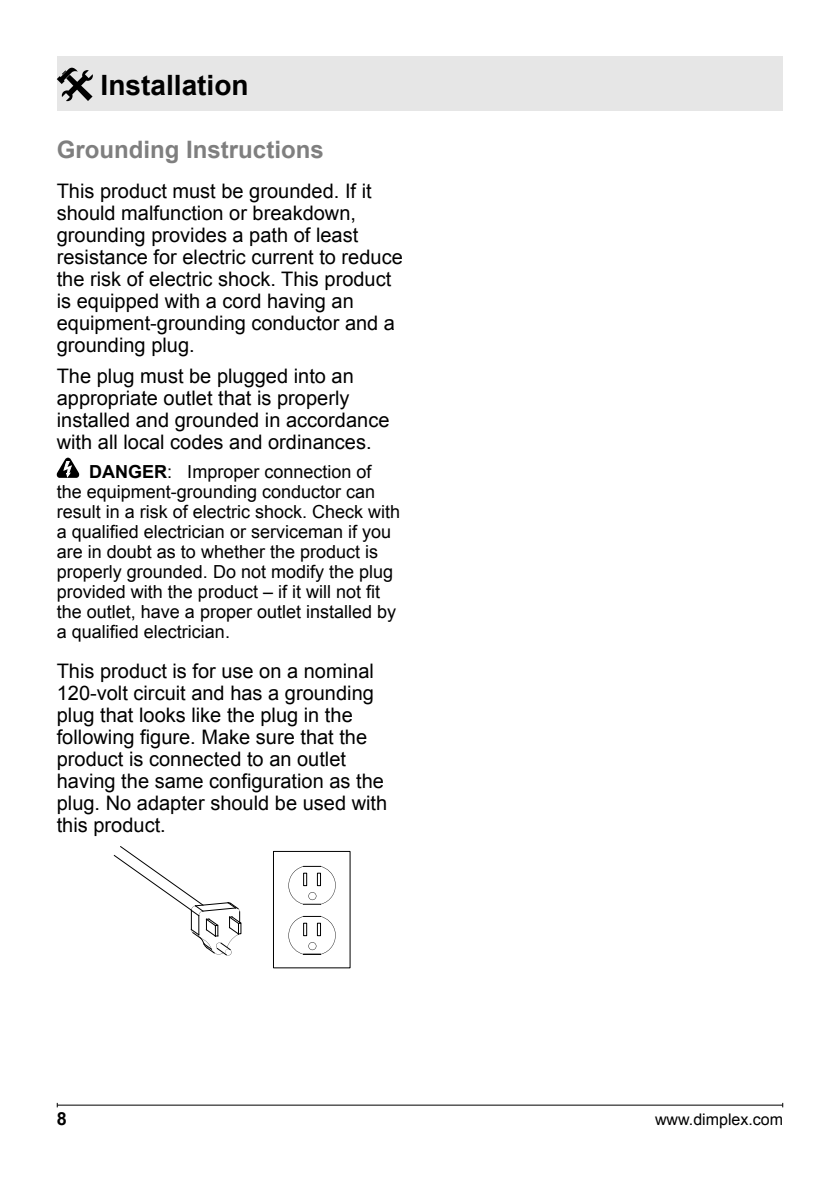
<style>
.page{position:relative;width:840px;height:1191px;background:#fff}
.page>*{position:absolute;margin:0;border:0;box-sizing:border-box;transform-origin:0 0}
.t1{font:700 28px "Arial";color:#000}
.t2{font:700 24px "Arial";color:#7f7f7f}
.t3{font:20px/22px "Arial";color:#000}
.t4{font:18px/20px "Arial";color:#000}
.t5{font:700 18px "Arial";color:#000}
.t6{font:16px "Arial";color:#000}
.s1{font-weight:700}
</style>
<div class="page">
<hr style="left:57px;top:1104px;width:725px;height:1px;background:#000">
<div style="left:57px;top:57px;width:725px;height:54px;background:#e6e6e6"></div>
<svg style="left:57px;top:457px;width:22px;height:21px"></svg>
<div style="left:273px;top:851px;width:77px;height:117px;border:1px solid #000"></div>
<svg style="left:114px;top:846px;width:127px;height:110px"></svg>
<svg style="left:288px;top:916px;width:48px;height:39px"></svg>
<svg style="left:288px;top:866px;width:48px;height:39px"></svg>
<div style="left:303px;top:873px;width:4px;height:13px;border:1px solid #000"></div>
<svg style="left:57px;top:68px;width:36px;height:33px"></svg>
<h1 class="t1" style="left:101px;top:75px;width:149px">Installation</h1>
<p class="t2" style="left:57px;top:140px;width:268px">Grounding Instructions</p>
<p class="t3" style="left:57px;top:180px;width:347px">This product must be grounded. If it should malfunction or break down, grounding provides a path of least resistance for electric current to reduce the risk of electric shock. This product is equipped with a cord having an equipment-grounding conductor and a grounding plug.</p>
<p class="t3" style="left:57px;top:365px;width:334px">The plug must be plugged into an appropri ate outlet that is properly installed and grounded in accordance with all local codes and ordinances.</p>
<p class="t4" style="left:57px;top:462px;width:345px;text-indent:32px"><span class="s1">DANGER</span>: Improper connec tion of the equipment-grounding conductor can result in a risk of electric shock. Check with a qualified electrician or serviceman if you are in doubt as to whether the product is properly grounded. Do not modify the plug provided with the product – if it will not fit the outlet, have a proper outlet installed by a qualified electrician.</p>
<p class="t3" style="left:57px;top:660px;width:332px">This product is for use on a nominal<br>120-volt circuit and has a grounding plug that looks like the plug in the following figure. Make sure that the product is connected to an outlet having the same con figuration as the plug. No adapter should be used with this product.</p>
<p class="t5" style="left:57px;top:1111px;width:12px">8</p>
<p class="t6" style="left:654px;top:1108px;width:130px">www.dimplex.com</p>
</div>
